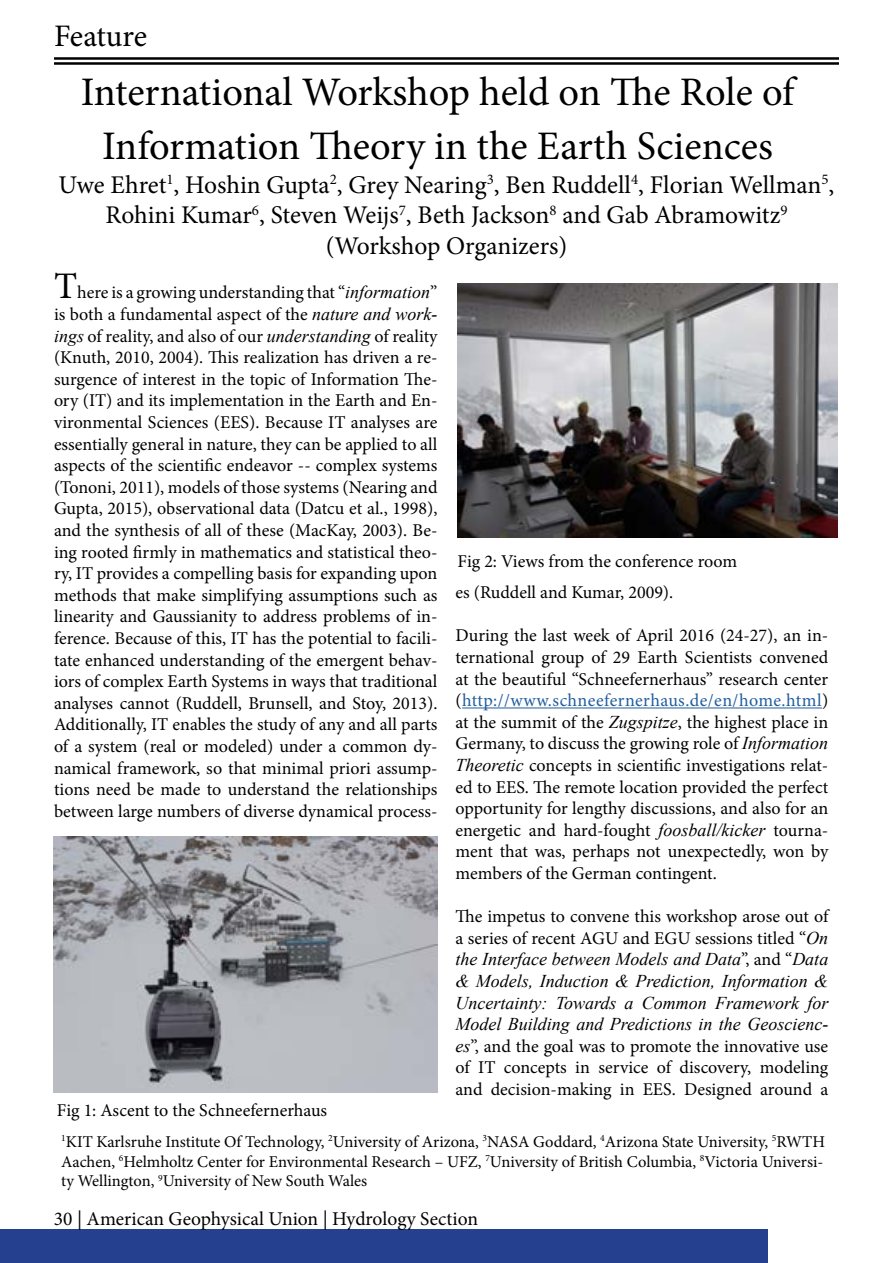
<style>
.page{position:relative;width:893px;height:1263px;background:#fff}
.page>*{position:absolute;margin:0;border:0;box-sizing:border-box;transform-origin:0 0}
.t1{font:40.5px/54px "Minion Pro";letter-spacing:-.005em;color:#000;text-align:center}
.t2{font:31.35px "Minion Pro";letter-spacing:-.01em;color:#000}
.t3{font:25.5px/30.6px "Minion Pro";letter-spacing:-.005em;color:#000;text-align:center}
.t4{font:19.5px "Minion Pro";color:#000}
.t5{font:18px/21.6px "Minion Pro";color:#000;text-align:justify}
.t6{font:italic 18px/21.6px "Times New Roman";color:#000;text-align:justify}
.t7{font:16.5px/19.8px "Minion Pro";color:#000;text-align:justify}
.s1{font-size:37.5px}
.s2{font-family:"Times New Roman";font-style:italic}
.s3{color:#215e9e}
.s4{font-family:"Minion Pro";font-style:normal}
</style>
<div class="page">
<img style="left:54px;top:836px;width:384px;height:257px">
<img style="left:457px;top:284px;width:380px;height:253px">
<hr style="left:462px;top:707px;width:360px;height:1px;background:#215e9e">
<hr style="left:54px;top:57px;width:785px;height:3px;background:#000">
<hr style="left:54px;top:62px;width:785px;height:3px;background:#000">
<div style="left:0;top:1229px;width:767px;height:34px;background:#25408f"></div>
<h2 class="t2" style="left:54px;top:15px;width:95px">Feature</h2>
<h1 class="t1" style="left:81px;top:65px;width:715px">International Workshop held on The Role of<br>Information Theory in the Earth Sciences</h1>
<h3 class="t3" style="left:59px;top:169px;width:777px">Uwe Ehret<sup>1</sup>, Hoshin Gupta<sup>2</sup>, Grey Nearing<sup>3</sup>, Ben Ruddell<sup>4</sup>, Florian Wellman<sup>5</sup>,<br>Rohini Kumar<sup>6</sup>, Steven Weijs<sup>7</sup>, Beth Jackson<sup>8</sup> and Gab Abramowitz<sup>9 </sup>(Workshop Organizers)</h3>
<p class="t5" style="left:54px;top:282px;width:385px"><span class="s1">T</span>here is a growing understanding that “<span class="s2">information</span>” is both a fundamental aspect of the <span class="s2">nature and work&shy;ings</span> of reality, and also of our <span class="s2">understanding</span> of reality (Knuth, 2010, 2004). This realization has driven a re&shy;surgence of interest in the topic of Information The&shy;ory (IT) and its implementation in the Earth and En&shy;vironmental Sciences (EES). Because IT analyses are essentially general in nature, they can be applied to all aspects of the scientific endeavor -- complex systems (Tononi, 2011), models of those systems (Nearing and Gupta, 2015), observational data (Datcu et al., 1998), and the synthesis of all of these (MacKay, 2003). Be&shy;ing rooted firmly in mathematics and statistical theo&shy;ry, IT provides a compelling basis for expanding upon methods that make simplifying assumptions such as linearity and Gaussianity to address problems of in&shy;ference. Because of this, IT has the potential to facili&shy;tate enhanced understanding of the emergent behav&shy;iors of complex Earth Systems in ways that traditional analyses cannot (Ruddell, Brunsell, and Stoy, 2013).<br>Additionally, IT enables the study of any and all parts of a system (real or modeled) under a common dy&shy;namical framework, so that minimal priori assump&shy;tions need be made to understand the relationships between large numbers of diverse dynamical process-</p>
<p class="t5" style="left:57px;top:1100px;width:272px">Fig 1: Ascent to the Schneefernerhaus</p>
<p class="t5" style="left:457px;top:550px;width:281px">Fig 2: Views from the conference room</p>
<p class="t5" style="left:455px;top:582px;width:219px">es (Ruddell and Kumar, 2009).</p>
<p class="t5" style="left:455px;top:625px;width:374px">During the last week of April 2016 (24-27), an in&shy;ternational group of 29 Earth Scientists convened at the beautiful “Schneefernerhaus” research center (<span class="s3">http://www.schneefernerhaus.de/en/home.html</span>) at the summit of the <span class="s2">Zugspitze</span>, the highest place in Germany, to discuss the growing role of <span class="s2">Information Theoretic</span> concepts in scientific investigations relat&shy;ed to EES. The remote location provided the perfect opportunity for lengthy discussions, and also for an energetic and hard-fought <span class="s2">foosball/kicker</span> tourna&shy;ment that was, perhaps not unexpectedly, won by members of the German contingent.</p>
<p class="t5" style="left:455px;top:906px;width:374px">The impetus to convene this workshop arose out of a series of recent AGU and EGU sessions titled “<span class="s2">On</span></p>
<p class="t6" style="left:455px;top:948px;width:374px">the Interface between Models and Data<span class="s4">”, and “</span>Data &amp; Models, Induction &amp; Prediction, Information &amp; Uncertainty: Towards a Common Framework for Model Building and Predictions in the Geoscienc-</p>
<p class="t5" style="left:455px;top:1035px;width:374px"><span class="s2">es</span>”, and the goal was to promote the innovative use of IT concepts in service of discovery, modeling and decision-making in EES. Designed around a</p>
<p class="t7" style="left:61px;top:1132px;width:765px"><sup>1</sup>KIT Karlsruhe Institute Of Technology, <sup>2</sup>University of Arizona, <sup>3</sup>NASA Goddard, <sup>4</sup>Arizona State University, <sup>5</sup>RWTH Aachen, <sup>6</sup>Helmholtz Center for Environmental Research – UFZ, <sup>7</sup>University of British Columbia, <sup>8</sup>Victoria Universi&shy;ty Wellington, <sup>9</sup>University of New South Wales</p>
<p class="t4" style="left:54px;top:1205px;width:426px">30 | American Geophysical Union | Hydrology Section</p>
</div>
